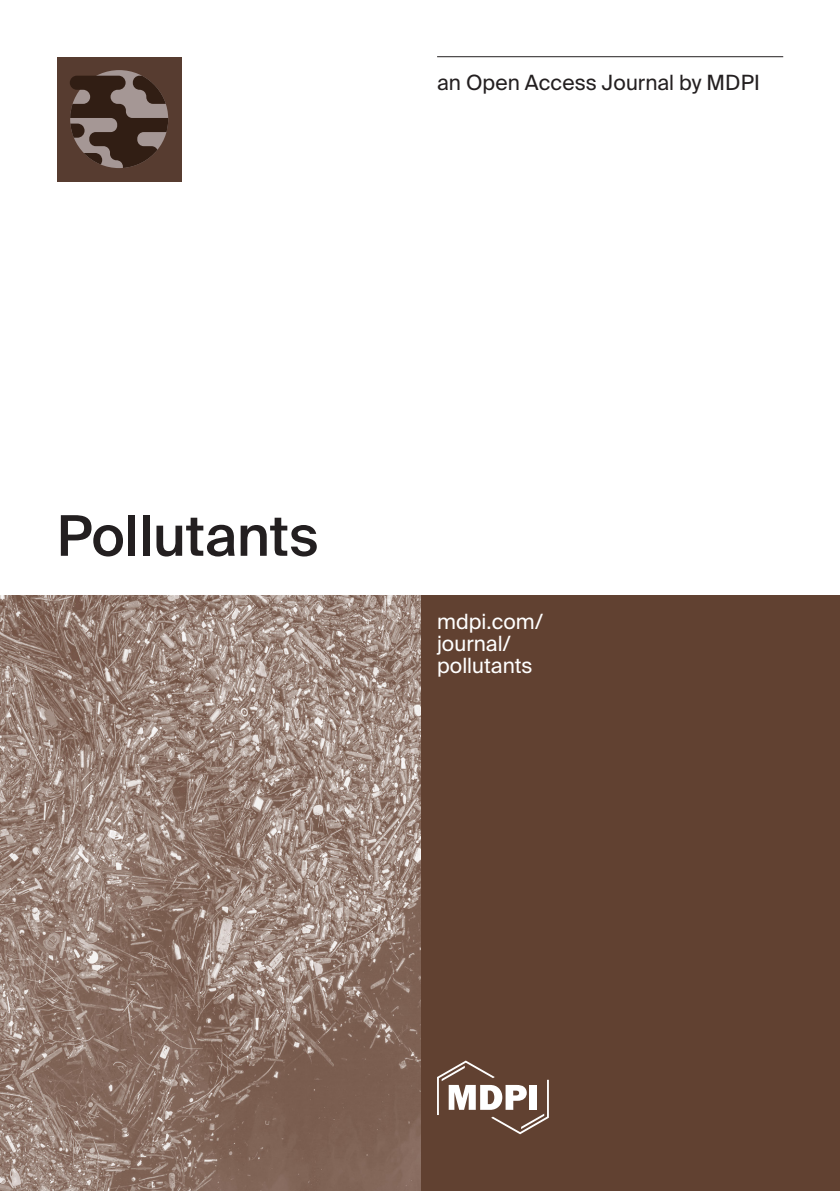
<style>
.page{position:relative;width:840px;height:1191px;background:#fff}
.page>*{position:absolute;margin:0;border:0;box-sizing:border-box;transform-origin:0 0}
.t1{font:500 56px "Suisse Intl";color:#231f20}
.Cover_Link{font:21px/22px "Suisse Intl";color:#fff}
.t2{font:21px "Suisse Intl";letter-spacing:.005em;color:#231f20}
</style>
<div class="page">
<div style="left:420px;top:595px;width:419px;height:596px;background:#614131"></div>
<img style="left:1px;top:595px;width:419px;height:596px">
<div style="left:57px;top:57px;width:124px;height:124px;background:#573c30"></div>
<svg style="left:70px;top:76px;width:98px;height:92px"></svg>
<svg style="left:437px;top:1060px;width:111px;height:74px"></svg>
<hr style="left:437px;top:56px;width:345px;height:1px;background:#231f20">
<hr style="left:0;top:595px;width:1px;height:596px;background:#f0f3ef">
<p class="t2" style="left:437px;top:70px;width:324px">an Open Access Journal by MDPI</p>
<p class="t1" style="left:57px;top:504px;width:263px">Pollutants</p>
<p class="Cover_Link" style="left:437px;top:610px;width:108px">mdpi.com/ journal/ pollutants</p>
</div>
